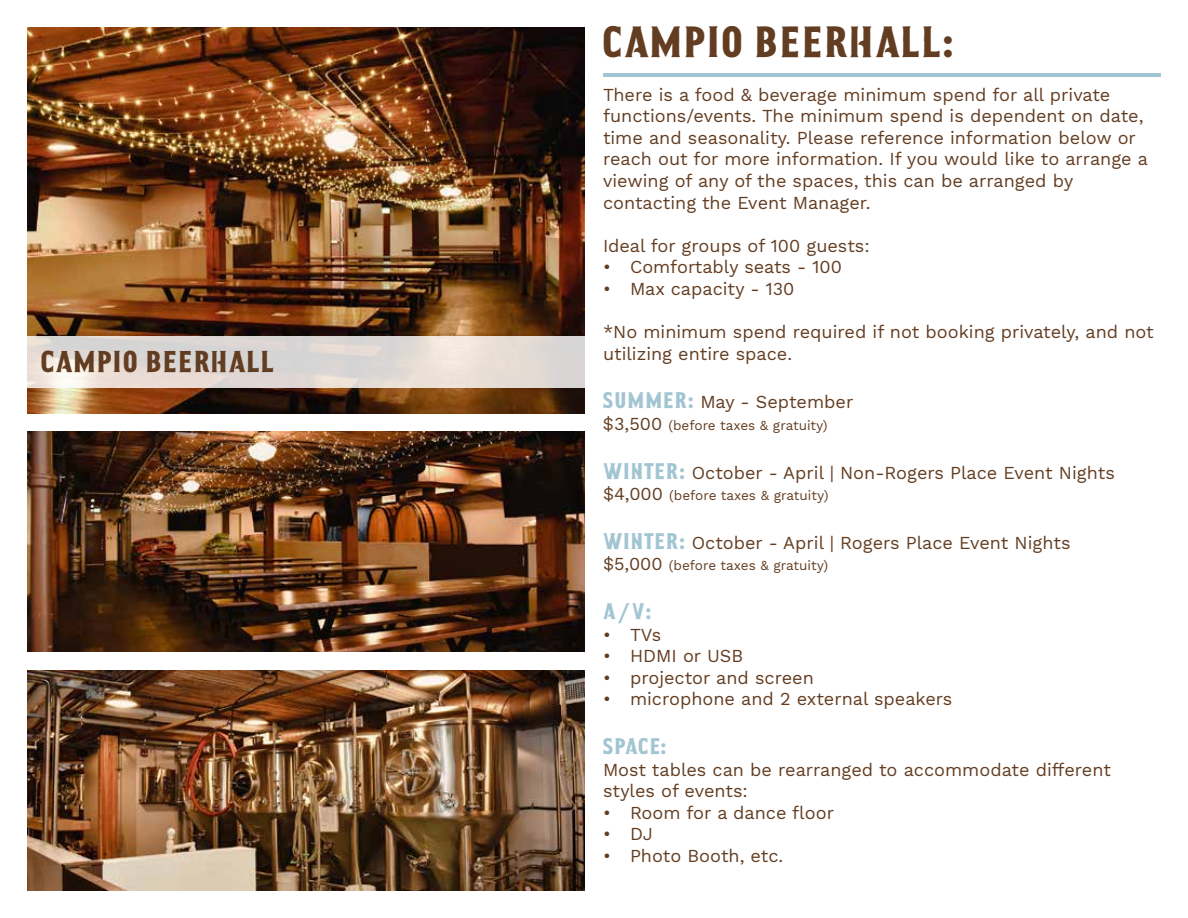
<style>
.page{position:relative;width:1188px;height:918px;background:#fff}
.page>*{position:absolute;margin:0;border:0;box-sizing:border-box;transform-origin:0 0}
.t1{font:43.5px "Smoking Typeface Base";letter-spacing:.01em;color:#633d21}
.t2{font:30px "Smoking Typeface Base";letter-spacing:.01em;color:#633d21}
.t3{font:22.5px "Smoking Typeface Base";letter-spacing:-.01em;color:#a2c5d2}
.t4{font:18px/21.6px "Work Sans";color:#633d21}
.t5{font:13.5px "Work Sans";color:#633d21}
.s1{font-family:"Smoking Typeface Base";font-size:22.5px;color:#a2c5d2}
.s2{font-size:18px}
</style>
<div class="page">
<hr style="left:603px;top:74px;width:558px;height:3px;background:#a2c5d2">
<img style="left:27px;top:27px;width:558px;height:387px">
<img style="left:27px;top:431px;width:558px;height:221px">
<img style="left:27px;top:671px;width:558px;height:220px">
<svg style="left:27px;top:336px;width:558px;height:52px;background:#e1dad6"></svg>
<h2 class="t2" style="left:41px;top:349px;width:236px">CAMPIO BEERHALL</h2>
<h1 class="t1" style="left:603px;top:23px;width:354px">CAMPIO BEERHALL:</h1>
<p class="t4" style="left:603px;top:85px;width:547px">There is a food &amp; beverage minimum spend for all private functions/events. The minimum spend is dependent on date, time and seasonality. Please reference information below or reach out for more information. If you would like to arrange a viewing of any of the spaces, this can be arranged by contacting the Event Manager.</p>
<p class="t4" style="left:603px;top:236px;width:268px">Ideal for groups of 100 guests:</p>
<p class="t4" style="left:603px;top:257px;width:240px">• Comfortably seats - 100</p>
<p class="t4" style="left:603px;top:279px;width:193px">• Max capacity - 130</p>
<p class="t4" style="left:603px;top:322px;width:552px">*No minimum spend required if not booking privately, and not utilizing entire space.</p>
<p class="t4" style="left:603px;top:392px;width:252px"><span class="s1">SUMMER:</span> May - September</p>
<p class="t5" style="left:603px;top:418px;width:226px"><span class="s2">$3,500</span> (before taxes &amp; gratuity)</p>
<p class="t4" style="left:603px;top:463px;width:513px"><span class="s1">WINTER:</span> October - April | Non-Rogers Place Event Nights</p>
<p class="t5" style="left:603px;top:488px;width:227px"><span class="s2">$4,000</span> (before taxes &amp; gratuity)</p>
<p class="t4" style="left:603px;top:533px;width:469px"><span class="s1">WINTER:</span> October - April | Rogers Place Event Nights</p>
<p class="t5" style="left:603px;top:558px;width:227px"><span class="s2">$5,000</span> (before taxes &amp; gratuity)</p>
<p class="t3" style="left:603px;top:601px;width:51px">A/V:</p>
<p class="t4" style="left:603px;top:625px;width:60px">• TVs</p>
<p class="t4" style="left:603px;top:646px;width:142px">• HDMI or USB</p>
<p class="t4" style="left:603px;top:668px;width:212px">• projector and screen</p>
<p class="t4" style="left:603px;top:689px;width:351px">• microphone and 2 external speakers</p>
<p class="t3" style="left:603px;top:736px;width:66px">SPACE:</p>
<p class="t4" style="left:603px;top:760px;width:510px">Most tables can be rearranged to accommodate different styles of events:</p>
<p class="t4" style="left:603px;top:803px;width:233px">• Room for a dance floor</p>
<p class="t4" style="left:603px;top:824px;width:52px">• DJ</p>
<p class="t4" style="left:603px;top:846px;width:182px">• Photo Booth, etc.</p>
</div>
